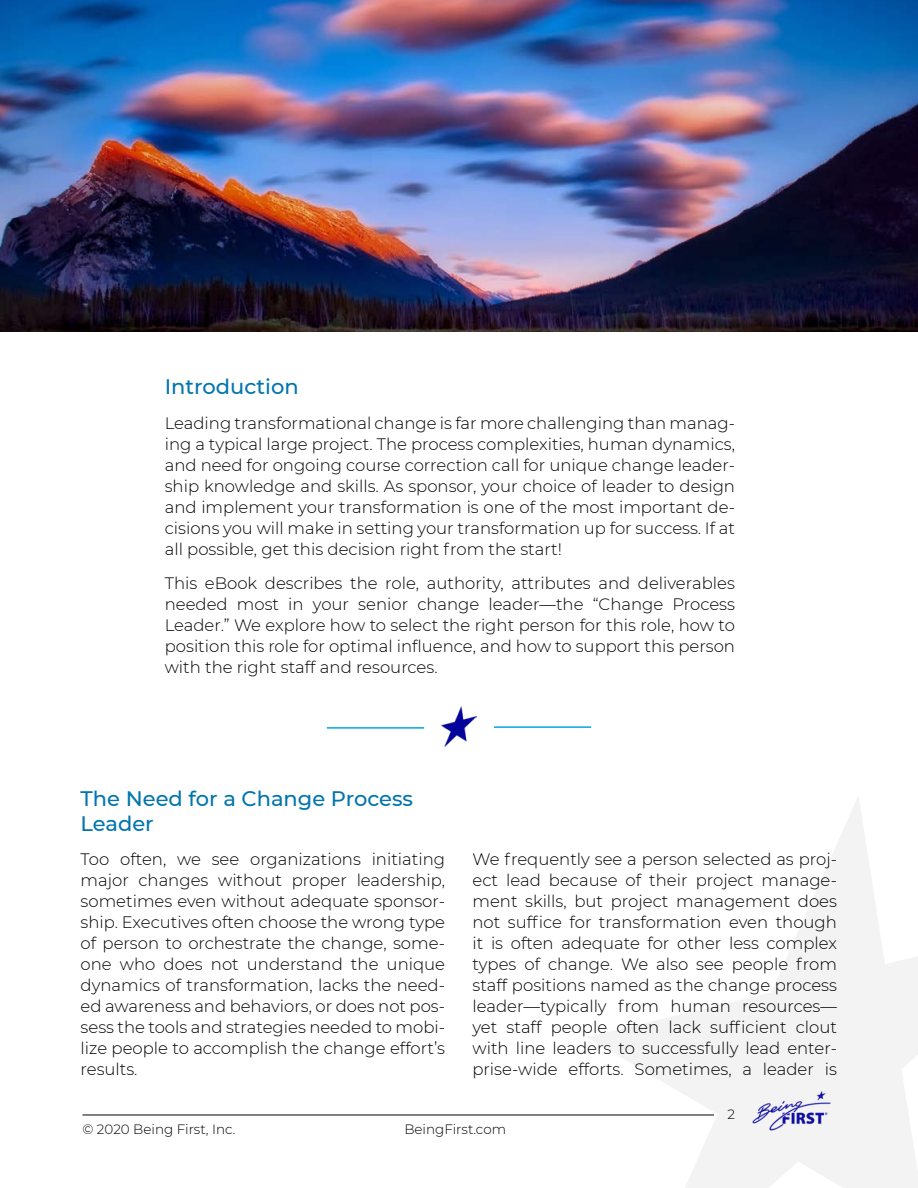
<style>
.page{position:relative;width:918px;height:1188px;background:#fff}
.page>*{position:absolute;margin:0;border:0;box-sizing:border-box;transform-origin:0 0}
.t1{font:500 21px/25.2px "Montserrat";color:#0075ad}
.t2{font:300 16.5px/21px "Montserrat";color:#000;text-align:justify}
.t3{font:300 13.5px "Montserrat";color:#000}
</style>
<div class="page">
<img style="left:588px;top:797px;width:330px;height:391px">
<hr style="left:82px;top:1115px;width:632px;height:1px;background:#000">
<img style="left:0;top:0;width:918px;height:332px">
<img style="left:442px;top:706px;width:34px;height:41px">
<hr style="left:494px;top:726px;width:97px;height:2px;background:#00a7e1">
<hr style="left:327px;top:727px;width:97px;height:2px;background:#00a7e1">
<p class="t1" style="left:165px;top:373px;width:136px">Introduction</p>
<p class="t2" style="left:165px;top:412px;width:572px">Leading transformational change is far more challenging than manag&shy;ing a typical large project. The process complexities, human dynamics, and need for ongoing course correction call for unique change leader&shy;ship knowledge and skills. As sponsor, your choice of leader to design and implement your transformation is one of the most important de&shy;cisions you will make in setting your transformation up for success. If at all possible, get this decision right from the start!</p>
<p class="t2" style="left:165px;top:572px;width:572px">This eBook describes the role, authority, attributes and deliverables needed most in your senior change leader—the “Change Process Leader.” We explore how to select the right person for this role, how to position this role for optimal influence, and how to support this person with the right staff and resources.</p>
<p class="t1" style="left:81px;top:785px;width:334px">The Need for a Change Process<br>Leader</p>
<p class="t2" style="left:81px;top:849px;width:366px">Too often, we see organizations initiating major changes without proper leadership, sometimes even without adequate sponsor&shy;ship. Executives often choose the wrong type of person to orchestrate the change, some&shy;one who does not understand the unique dynamics of transformation, lacks the need&shy;ed awareness and behaviors, or does not pos&shy;sess the tools and strategies needed to mobi&shy;lize people to accomplish the change effort’s results.</p>
<p class="t2" style="left:472px;top:848px;width:366px">We frequently see a person selected as proj&shy;ect lead because of their project manage&shy;ment skills, but project management does not suffice for transformation even though it is often adequate for other less complex types of change. We also see people from staff positions named as the change process leader—typically from human resources— yet staff people often lack sufficient clout with line leaders to successfully lead enter&shy;prise-wide efforts. Sometimes, a leader is</p>
<p class="t3" style="left:727px;top:1105px;width:9px">2</p>
<p class="t3" style="left:82px;top:1120px;width:155px">© 2020 Being First, Inc.</p>
<p class="t3" style="left:404px;top:1120px;width:103px">BeingFirst.com</p>
</div>
